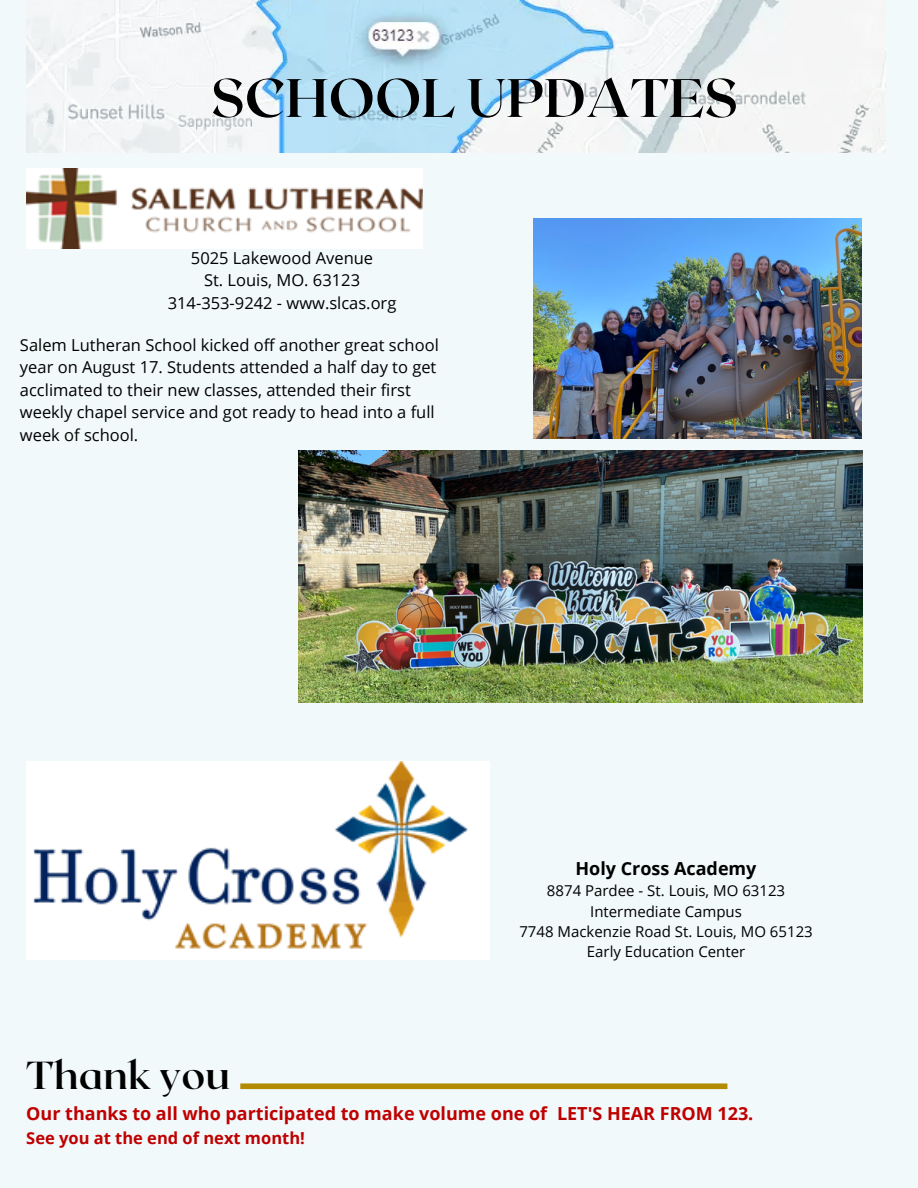
<style>
.page{position:relative;width:918px;height:1188px;background:#f2f9fb}
.page>*{position:absolute;margin:0;border:0;box-sizing:border-box;transform-origin:0 0}
.t1{font:700 54px "Roxborough CF";color:#000}
.t2{font:700 39px "Roxborough CF";color:#000}
.t3{font:700 18px "Open Sans";color:#bf0000}
.t4{font:700 18px "Open Sans";color:#000}
.t5{font:16.5px/22.5px "Open Sans";color:#000}
.t6{font:700 16.5px "Open Sans";color:#bf0000}
.t7{font:15px/20.2px "Open Sans";color:#000;text-align:center}
</style>
<div class="page">
<img style="left:26px;top:0;width:860px;height:153px">
<img style="left:26px;top:168px;width:396px;height:80px">
<img style="left:26px;top:762px;width:464px;height:198px">
<img style="left:299px;top:450px;width:563px;height:252px">
<img style="left:533px;top:219px;width:329px;height:219px">
<div style="left:240px;top:1083px;width:487px;height:6px;background:#b28b00"></div>
<h1 class="t1" style="left:211px;top:63px;width:529px">SCHOOL UPDATES</h1>
<p class="t5" style="left:168px;top:246px;width:230px;text-align:center">5025 Lakewood Avenue<br>St. Louis, MO. 63123<br>314-353-9242 - www.slcas.org</p>
<p class="t5" style="left:20px;top:333px;width:420px">Salem Lutheran School kicked off another great school year on August 17. Students attended a half day to get acclimated to their new classes, attended their first weekly chapel service and got ready to head into a full week of school.</p>
<h2 class="t2" style="left:26px;top:1050px;width:205px">Thank you</h2>
<p class="t4" style="left:576px;top:856px;width:183px">Holy Cross Academy</p>
<p class="t7" style="left:519px;top:880px;width:295px">8874 Pardee - St. Louis, MO 63123<br>Intermediate Campus<br>7748 Mackenzie Road St. Louis, MO 65123<br>Early Education Center</p>
<p class="t3" style="left:26px;top:1101px;width:729px">Our thanks to all who participated to make volume one of LET'S HEAR FROM 123.</p>
<p class="t6" style="left:26px;top:1126px;width:280px">See you at the end of next month!</p>
</div>
